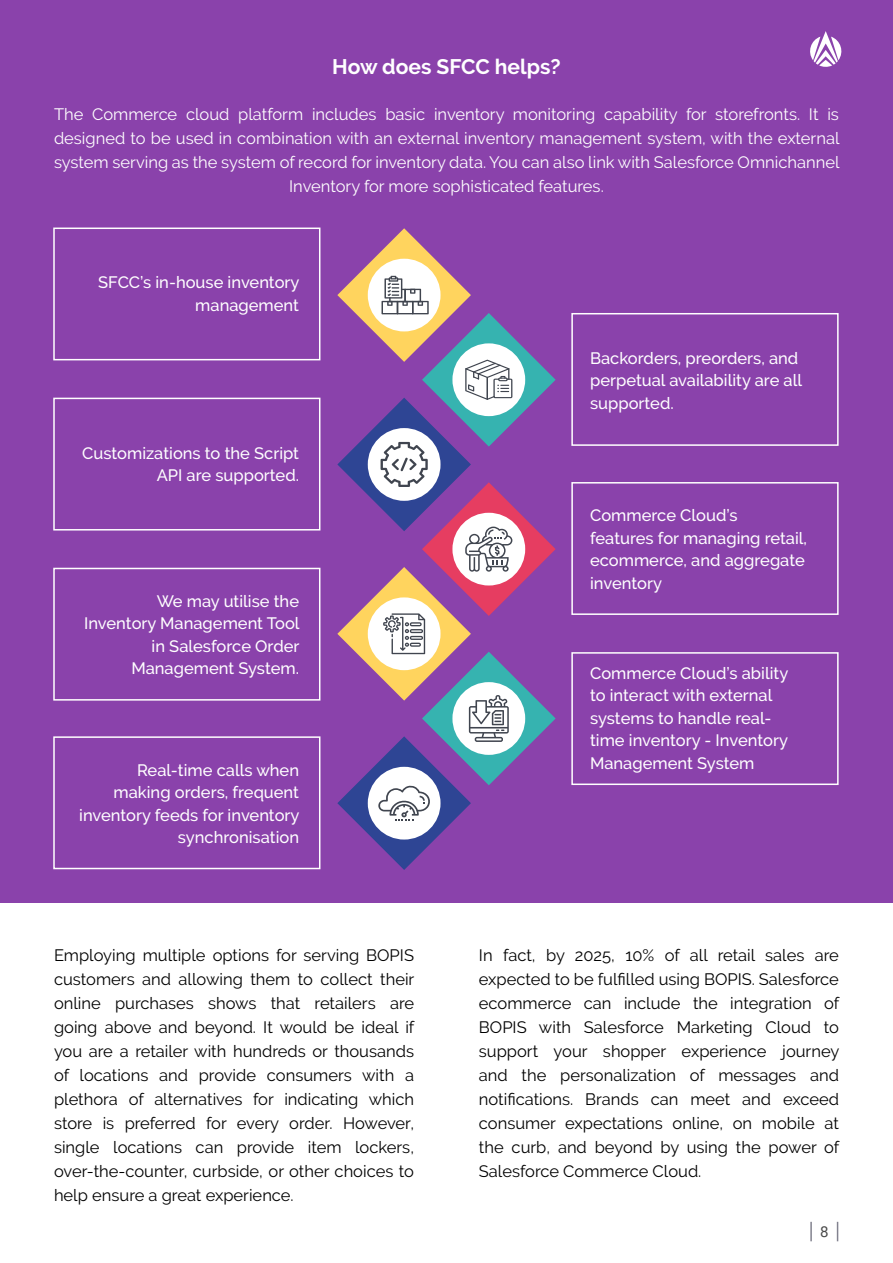
<style>
.page{position:relative;width:893px;height:1263px;background:#fff}
.page>*{position:absolute;margin:0;border:0;box-sizing:border-box;transform-origin:0 0}
.t1{font:700 21px "Raleway";color:#fff}
.t2{font:16.5px/24px "Raleway";color:#000;text-align:justify}
.t3{font:500 16.5px/22.5px "Raleway";color:#fff;text-align:right}
.t4{font:16.5px/24px "Raleway";color:#fff;text-align:center}
.t5{font:15px "Roboto";color:#494949}
</style>
<div class="page">
<svg style="left:810px;top:1222px;width:2px;height:19px"></svg>
<svg style="left:837px;top:1222px;width:1px;height:19px"></svg>
<div style="left:0;top:0;width:893px;height:903px;background:#8a42ab"></div>
<svg style="left:337px;top:228px;width:219px;height:642px"></svg>
<svg style="left:810px;top:31px;width:32px;height:36px"></svg>
<div style="left:53px;top:228px;width:267px;height:132px;border:2px solid #fff"></div>
<div style="left:53px;top:398px;width:267px;height:132px;border:2px solid #fff"></div>
<div style="left:53px;top:568px;width:267px;height:133px;border:2px solid #fff"></div>
<div style="left:53px;top:736px;width:267px;height:133px;border:2px solid #fff"></div>
<div style="left:571px;top:652px;width:268px;height:133px;border:2px solid #fff"></div>
<div style="left:571px;top:482px;width:268px;height:133px;border:2px solid #fff"></div>
<div style="left:571px;top:313px;width:268px;height:133px;border:2px solid #fff"></div>
<p class="t1" style="left:332px;top:54px;width:230px">How does SFCC helps?</p>
<p class="t4" style="left:54px;top:103px;width:787px">The Commerce cloud platform includes basic inventory monitoring capability for storefronts. It is designed to be used in combination with an external inventory management system, with the external system serving as the system of record for inventory data. You can also link with Salesforce Omnichannel Inventory for more sophisticated features.</p>
<p class="t3" style="left:98px;top:271px;width:203px">SFCC’s in-house inventory management</p>
<p class="t3" style="left:82px;top:442px;width:218px">Customizations to the Script<br>API are supported.</p>
<p class="t3" style="left:84px;top:590px;width:217px">We may utilise the<br>Inventory Management Tool in Salesforce Order<br>Management System.</p>
<p class="t3" style="left:79px;top:758px;width:222px">Real-time calls when making orders, frequent inventory feeds for inventory synchronisation</p>
<p class="t3" style="left:590px;top:347px;width:214px;text-align:left">Backorders, preorders, and perpetual availability are all supported.</p>
<p class="t3" style="left:590px;top:504px;width:218px;text-align:left">Commerce Cloud’s<br>features for managing retail, ecommerce, and aggregate inventory</p>
<p class="t3" style="left:590px;top:662px;width:200px;text-align:left">Commerce Cloud’s ability to interact with external systems to handle real&shy;time inventory - Inventory<br>Management System</p>
<p class="t2" style="left:54px;top:943px;width:362px">Employing multiple options for serving BOPIS customers and allowing them to collect their online purchases shows that retailers are going above and beyond. It would be ideal if you are a retailer with hundreds or thousands of locations and provide consumers with a plethora of alternatives for indicating which store is preferred for every order. However, single locations can provide item lockers, over-the-counter, curbside, or other choices to help ensure a great experience.</p>
<p class="t2" style="left:479px;top:943px;width:362px">In fact, by 2025, 10% of all retail sales are expected to be fulfilled using BOPIS. Salesforce ecommerce can include the integration of BOPIS with Salesforce Marketing Cloud to support your shopper experience journey and the personalization of messages and notifications. Brands can meet and exceed consumer expectations online, on mobile at the curb, and beyond by using the power of Salesforce Commerce Cloud.</p>
<p class="t5" style="left:820px;top:1221px;width:10px">8</p>
</div>
